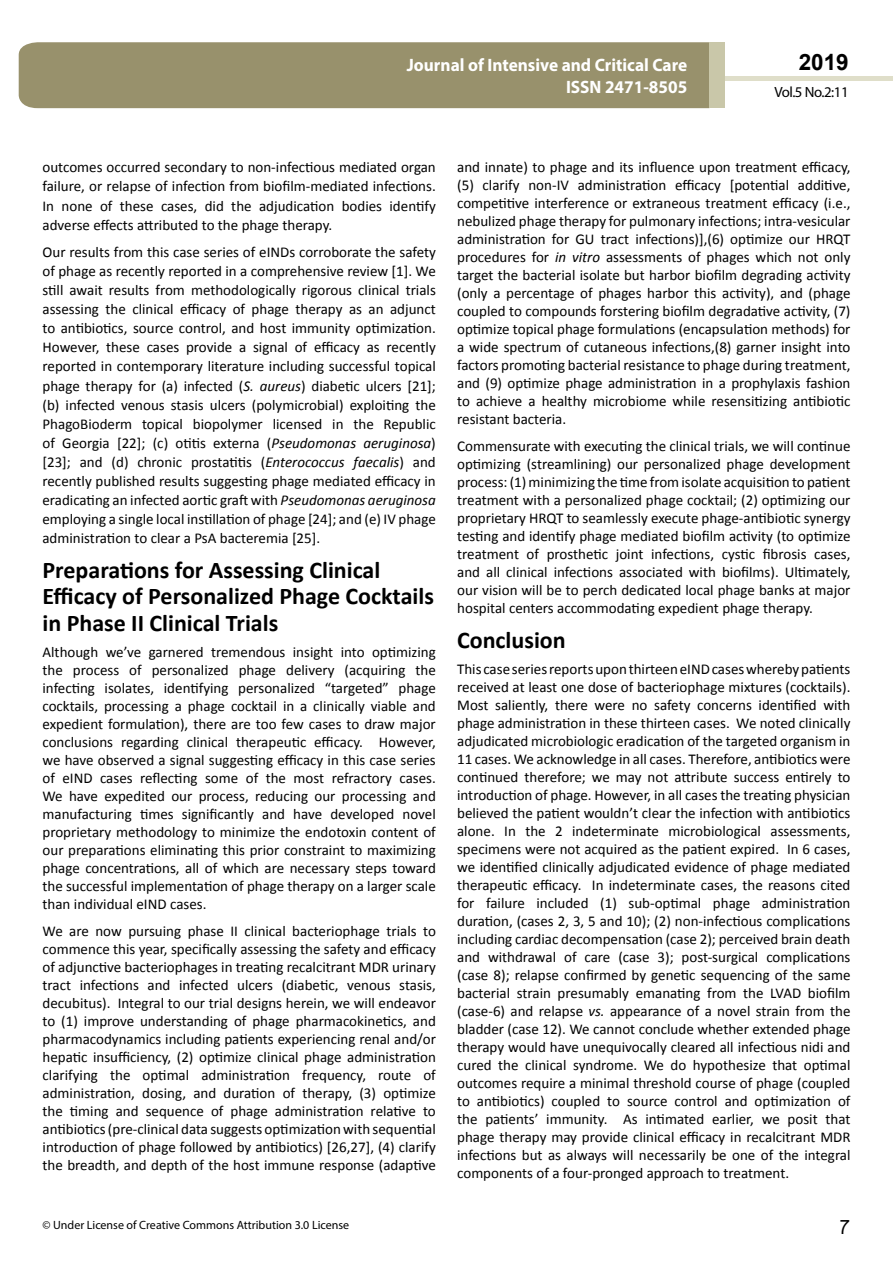
<style>
.page{position:relative;width:893px;height:1263px;background:#fff}
.page>*{position:absolute;margin:0;border:0;box-sizing:border-box;transform-origin:0 0}
.t1{font:25.5px "Tunga";color:#000}
.t2{font:700 24px/26.4px "Calibri";color:#000}
.t3{font:700 22.5px "Arial";color:#000}
.t4{font:700 18px/21.6px "Myriad Pro";color:#fff;text-align:right;scale:.96 1}
.t5{font:15px/18px "Calibri";color:#000;text-align:justify}
.t6{font:14.85px "Myriad Pro";letter-spacing:-.03em;color:#000}
.t7{font:12px "Myriad Pro";color:#000}
.s1{font-style:italic}
</style>
<div class="page">
<div style="left:19px;top:42px;width:690px;height:66px;background:#98916c"></div>
<div style="left:709px;top:42px;width:16px;height:66px;background:#c9c7a9"></div>
<div style="left:725px;top:76px;width:168px;height:5px;background:#dfdec9"></div>
<p class="t4" style="left:517px;top:53px;width:198px">ARCHIVOS DE MEDICINA<br>ISSN 1698-9465</p>
<h3 class="t3" style="left:799px;top:47px;width:52px">2019</h3>
<p class="t4" style="left:407px;top:54px;width:294px">Journal of Intensive and Critical Care<br>ISSN 2471-8505</p>
<p class="t6" style="left:774px;top:83px;width:76px">Vol.5 No.2:11</p>
<p class="t5" style="left:43px;top:158px;width:395px;line-height:19px">outcomes occurred secondary to non-infectious mediated organ failure, or relapse of infection from biofilm-mediated infections.<br>In none of these cases, did the adjudication bodies identify adverse effects attributed to the phage therapy.</p>
<p class="t5" style="left:42px;top:243px;width:395px;line-height:19px">Our results from this case series of eINDs corroborate the safety of phage as recently reported in a comprehensive review [1]. We still await results from methodologically rigorous clinical trials assessing the clinical efficacy of phage therapy as an adjunct to antibiotics, source control, and host immunity optimization.<br>However, these cases provide a signal of efficacy as recently reported in contemporary literature including successful topical phage therapy for (a) infected (<span class="s1">S. aureus</span>) diabetic ulcers [21]; (b) infected venous stasis ulcers (polymicrobial) exploiting the PhagoBioderm topical biopolymer licensed in the Republic of Georgia [22]; (c) otitis externa (<span class="s1">Pseudomonas aeruginosa</span>) [23]; and (d) chronic prostatitis (<span class="s1">Enterococcus faecalis</span>) and recently published results suggesting phage mediated efficacy in eradicating an infected aortic graft with <span class="s1">Pseudomonas aeruginosa </span>employing a single local instillation of phage [24]; and (e) IV phage administration to clear a PsA bacteremia [25].</p>
<h2 class="t2" style="left:43px;top:557px;width:393px">Preparations for Assessing Clinical<br>Efficacy of Personalized Phage Cocktails in Phase II Clinical Trials</h2>
<p class="t5" style="left:42px;top:643px;width:395px">Although we’ve garnered tremendous insight into optimizing the process of personalized phage delivery (acquiring the infecting isolates, identifying personalized “targeted” phage cocktails, processing a phage cocktail in a clinically viable and expedient formulation), there are too few cases to draw major conclusions regarding clinical therapeutic efficacy. However, we have observed a signal suggesting efficacy in this case series of eIND cases reflecting some of the most refractory cases.<br>We have expedited our process, reducing our processing and manufacturing times significantly and have developed novel proprietary methodology to minimize the endotoxin content of our preparations eliminating this prior constraint to maximizing phage concentrations, all of which are necessary steps toward the successful implementation of phage therapy on a larger scale than individual eIND cases.</p>
<p class="t5" style="left:43px;top:922px;width:395px">We are now pursuing phase II clinical bacteriophage trials to commence this year, specifically assessing the safety and efficacy of adjunctive bacteriophages in treating recalcitrant MDR urinary tract infections and infected ulcers (diabetic, venous stasis, decubitus). Integral to our trial designs herein, we will endeavor to (1) improve understanding of phage pharmacokinetics, and pharmacodynamics including patients experiencing renal and/or hepatic insufficiency, (2) optimize clinical phage administration clarifying the optimal administration frequency, route of administration, dosing, and duration of therapy, (3) optimize the timing and sequence of phage administration relative to antibiotics(pre-clinical data suggests optimization with sequential introduction of phage followed by antibiotics) [26,27], (4) clarify the breadth, and depth of the host immune response (adaptive</p>
<p class="t5" style="left:457px;top:158px;width:395px">and innate) to phage and its influence upon treatment efficacy, (5) clarify non-IV administration efficacy [potential additive, competitive interference or extraneous treatment efficacy (i.e., nebulized phage therapy for pulmonary infections; intra-vesicular administration for GU tract infections)],(6) optimize our HRQT procedures for <span class="s1">in vitro</span> assessments of phages which not only target the bacterial isolate but harbor biofilm degrading activity (only a percentage of phages harbor this activity), and (phage coupled to compounds forstering biofilm degradative activity, (7) optimize topical phage formulations (encapsulation methods) for a wide spectrum of cutaneous infections,(8) garner insight into factors promoting bacterial resistance to phage during treatment, and (9) optimize phage administration in a prophylaxis fashion to achieve a healthy microbiome while resensitizing antibiotic resistant bacteria.</p>
<p class="t5" style="left:457px;top:437px;width:395px">Commensurate with executing the clinical trials, we will continue optimizing (streamlining) our personalized phage development process:(1)minimizing the time fromisolate acquisition to patient treatment with a personalized phage cocktail; (2) optimizing our proprietary HRQT to seamlessly execute phage-antibiotic synergy testing and identify phage mediated biofilm activity (to optimize treatment of prosthetic joint infections, cystic fibrosis cases, and all clinical infections associated with biofilms). Ultimately, our vision will be to perch dedicated local phage banks at major hospital centers accommodating expedient phage therapy.</p>
<h2 class="t2" style="left:457px;top:627px;width:110px">Conclusion</h2>
<p class="t5" style="left:457px;top:660px;width:395px">This caseseriesreportsuponthirteeneINDcaseswherebypatients received at least one dose of bacteriophage mixtures (cocktails).<br>Most saliently, there were no safety concerns identified with phage administration in these thirteen cases. We noted clinically adjudicated microbiologic eradication of the targeted organism in 11 cases. We acknowledge in all cases. Therefore, antibiotics were continued therefore; we may not attribute success entirely to introduction of phage. However, in all cases the treating physician believed the patient wouldn’t clear the infection with antibiotics alone. In the 2 indeterminate microbiological assessments, specimens were not acquired as the patient expired. In 6 cases, we identified clinically adjudicated evidence of phage mediated therapeutic efficacy. In indeterminate cases, the reasons cited for failure included (1) sub-optimal phage administration duration, (cases 2, 3, 5 and 10); (2) non-infectious complications including cardiac decompensation (case 2); perceived brain death and withdrawal of care (case 3); post-surgical complications (case 8); relapse confirmed by genetic sequencing of the same bacterial strain presumably emanating from the LVAD biofilm (case-6) and relapse <span class="s1">vs.</span> appearance of a novel strain from the bladder (case 12). We cannot conclude whether extended phage therapy would have unequivocally cleared all infectious nidi and cured the clinical syndrome. We do hypothesize that optimal outcomes require a minimal threshold course of phage (coupled to antibiotics) coupled to source control and optimization of the patients’ immunity. As intimated earlier, we posit that phage therapy may provide clinical efficacy in recalcitrant MDR infections but as always will necessarily be one of the integral components of a four-pronged approach to treatment.</p>
<p class="t7" style="left:43px;top:1218px;width:308px">© Under License of Creative Commons Attribution 3.0 License</p>
<h1 class="t1" style="left:839px;top:1210px;width:11px">7</h1>
</div>
